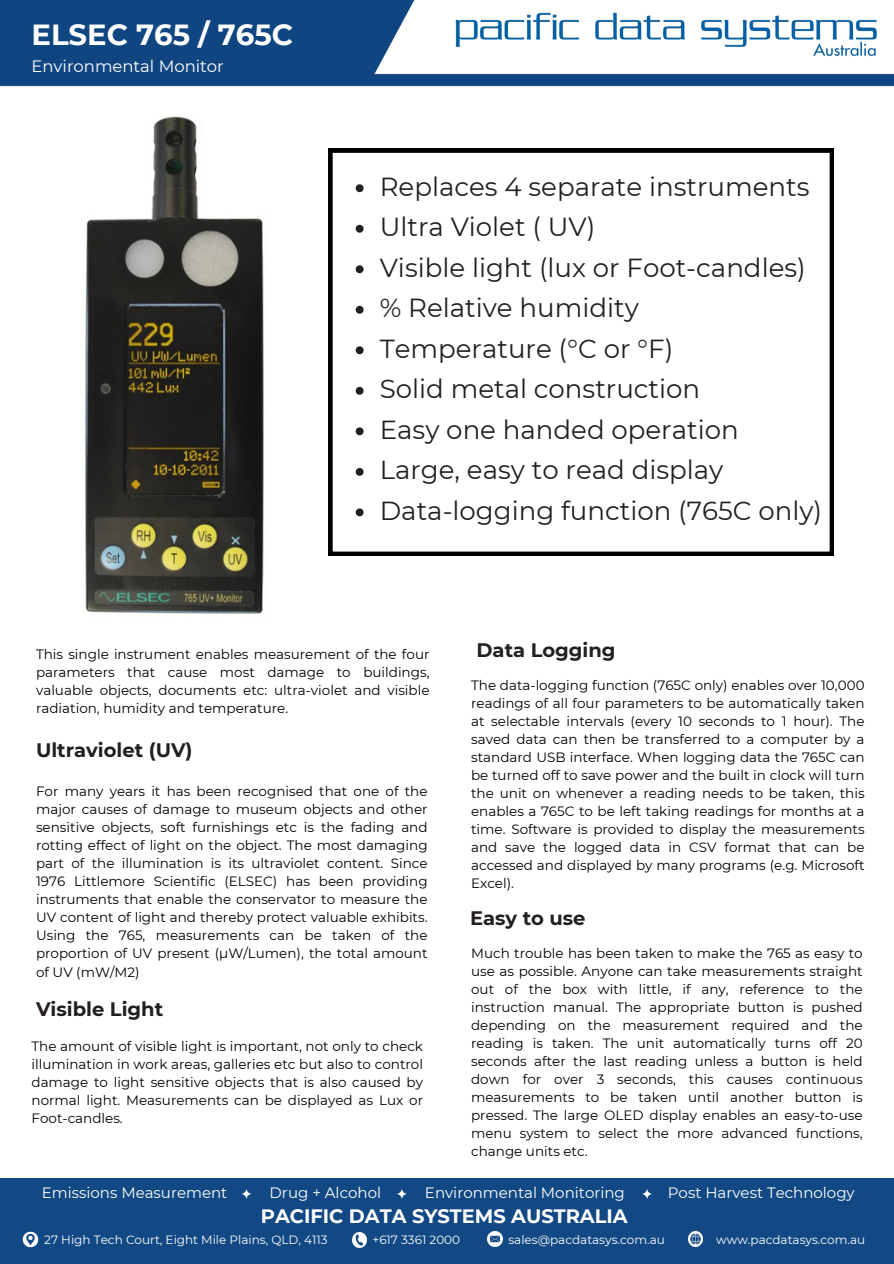
<style>
.page{position:relative;width:894px;height:1264px;background:#fff}
.page>*{position:absolute;margin:0;border:0;box-sizing:border-box;transform-origin:0 0}
.t1{font:700 29.1px "Montserrat";color:#fff}
.t2{font:26.1px "Montserrat";color:#231f20}
.t3{font:700 19.5px "Montserrat";color:#231f20}
.t4{font:700 19.35px "Montserrat";color:#fff}
.t5{font:16.5px "Montserrat";color:#fff}
.t6{font:15px "Montserrat";color:#fff}
.t7{font:13.5px/18px "Montserrat";color:#000;text-align:justify}
.t8{font:12px "Montserrat";color:#fff}
</style>
<div class="page">
<img style="left:0;top:0;width:893px;height:87px">
<div style="left:0;top:1177px;width:893px;height:86px;background:#124984"></div>
<img style="left:22px;top:1231px;width:17px;height:17px">
<svg style="left:241px;top:1189px;width:11px;height:10px"></svg>
<img style="left:352px;top:1232px;width:15px;height:14px">
<svg style="left:397px;top:1189px;width:10px;height:10px"></svg>
<img style="left:487px;top:1231px;width:15px;height:15px">
<svg style="left:642px;top:1189px;width:10px;height:10px"></svg>
<img style="left:688px;top:1231px;width:14px;height:15px">
<img style="left:85px;top:116px;width:179px;height:498px">
<svg style="left:328px;top:148px;width:505px;height:408px"></svg>
<svg style="left:355px;top:184px;width:8px;height:8px"></svg>
<svg style="left:355px;top:225px;width:8px;height:8px"></svg>
<svg style="left:355px;top:265px;width:8px;height:8px"></svg>
<svg style="left:355px;top:306px;width:8px;height:8px"></svg>
<svg style="left:355px;top:346px;width:8px;height:8px"></svg>
<svg style="left:355px;top:387px;width:8px;height:8px"></svg>
<svg style="left:355px;top:427px;width:8px;height:8px"></svg>
<svg style="left:355px;top:468px;width:8px;height:8px"></svg>
<svg style="left:355px;top:508px;width:8px;height:8px"></svg>
<p class="t1" style="left:31px;top:16px;width:263px">ELSEC 765 / 765C</p>
<p class="t5" style="left:31px;top:56px;width:194px">Environmental Monitor</p>
<p class="t2" style="left:379px;top:170px;width:431px">Replaces 4 separate instruments</p>
<h4 class="t2" style="left:379px;top:211px;width:217px">Ultra Violet ( UV)</h4>
<p class="t2" style="left:379px;top:251px;width:427px">Visible light (lux or Foot-candles)</p>
<p class="t2" style="left:379px;top:292px;width:260px">% Relative humidity</p>
<p class="t2" style="left:379px;top:332px;width:295px">Temperature (°C or °F)</p>
<p class="t2" style="left:379px;top:373px;width:322px">Solid metal construction</p>
<p class="t2" style="left:379px;top:413px;width:360px">Easy one handed operation</p>
<p class="t2" style="left:379px;top:454px;width:345px">Large, easy to read display</p>
<p class="t2" style="left:379px;top:494px;width:444px">Data-logging function (765C only)</p>
<h4 class="t7" style="left:36px;top:645px;width:395px">This single instrument enables measurement of the four</h4>
<h5 class="t3" style="left:476px;top:637px;width:140px">Data Logging</h5>
<h4 class="t7" style="left:36px;top:663px;width:395px">parameters that cause most damage to buildings, valuable objects, documents etc: ultra-violet and visible radiation, humidity and temperature.</h4>
<h2 class="t7" style="left:471px;top:676px;width:395px">The data-logging function (765C only) enables over 10,000 readings of all four parameters to be automatically taken at selectable intervals (every 10 seconds to 1 hour). The saved data can then be transferred to a computer by a standard USB interface. When logging data the 765C can be turned off to save power and the built in clock will turn the unit on whenever a reading needs to be taken, this enables a 765C to be left taking readings for months at a time. Software is provided to display the measurements and save the logged data in CSV format that can be accessed and displayed by many programs (e.g. Microsoft Excel).</h2>
<p class="t3" style="left:470px;top:906px;width:117px">Easy to use</p>
<p class="t7" style="left:471px;top:943px;width:393px">Much trouble has been taken to make the 765 as easy to use as possible. Anyone can take measurements straight out of the box with little, if any, reference to the instruction manual. The appropriate button is pushed depending on the measurement required and the reading is taken. The unit automatically turns off 20 seconds after the last reading unless a button is held down for over 3 seconds, this causes continuous measurements to be taken until another button is pressed. The large OLED display enables an easy-to-use menu system to select the more advanced functions, change units etc.</p>
<p class="t3" style="left:36px;top:738px;width:158px">Ultraviolet (UV)</p>
<h4 class="t7" style="left:36px;top:782px;width:393px">For many years it has been recognised that one of the major causes of damage to museum objects and other sensitive objects, soft furnishings etc is the fading and rotting effect of light on the object. The most damaging part of the illumination is its ultraviolet content. Since 1976 Littlemore Scientific (ELSEC) has been providing instruments that enable the conservator to measure the UV content of light and thereby protect valuable exhibits.<br>Using the 765, measurements can be taken of the proportion of UV present (μW/Lumen), the total amount of UV (mW/M2)</h4>
<h4 class="t3" style="left:36px;top:997px;width:129px">Visible Light</h4>
<h4 class="t7" style="left:31px;top:1037px;width:393px">The amount of visible light is important, not only to check illumination in work areas, galleries etc but also to control damage to light sensitive objects that is also caused by normal light. Measurements can be displayed as Lux or Foot-candles.</h4>
<p class="t6" style="left:42px;top:1183px;width:187px">Emissions Measurement</p>
<h5 class="t6" style="left:269px;top:1183px;width:113px">Drug + Alcohol</h5>
<h3 class="t6" style="left:425px;top:1183px;width:201px">Environmental Monitoring</h3>
<h5 class="t6" style="left:667px;top:1183px;width:188px">Post Harvest Technology</h5>
<h3 class="t8" style="left:44px;top:1232px;width:285px">27 High Tech Court, Eight Mile Plains, QLD, 4113</h3>
<h5 class="t8" style="left:372px;top:1232px;width:89px">+617 3361 2000</h5>
<h3 class="t8" style="left:508px;top:1232px;width:158px">sales@pacdatasys.com.au</h3>
<h5 class="t8" style="left:716px;top:1232px;width:150px">www.pacdatasys.com.au</h5>
<h3 class="t4" style="left:261px;top:1204px;width:368px">PACIFIC DATA SYSTEMS AUSTRALIA</h3>
</div>
